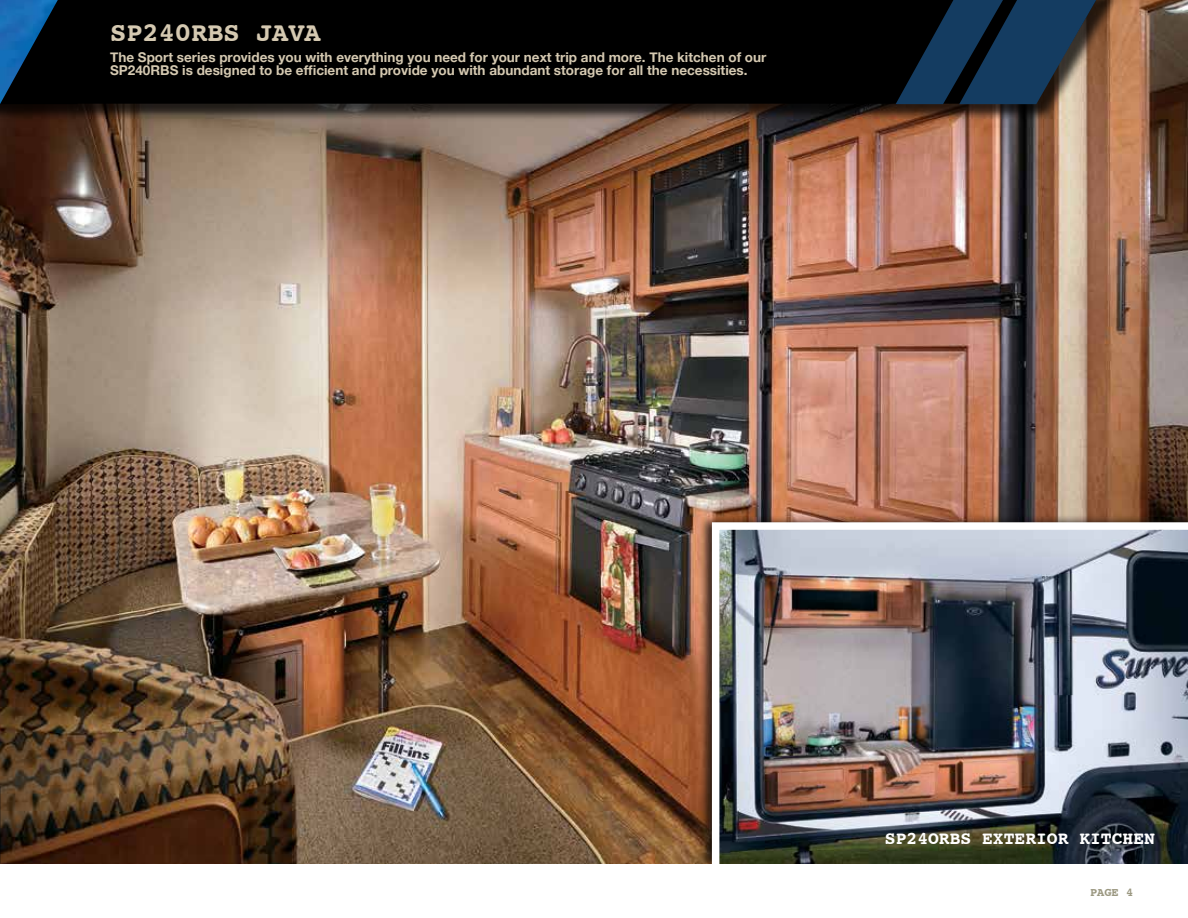
<style>
.page{position:relative;width:1188px;height:918px;background:#fff}
.page>*{position:absolute;margin:0;border:0;box-sizing:border-box;transform-origin:0 0}
.t1{font:700 27px "Courier";color:#d5c9b1}
.t2{font:700 18px "Courier";color:#fff}
.t3{font:700 13.5px/13.5px "Helvetica Neue";color:#d5c9b1}
.t4{font:700 12px "Courier";color:#9b9881}
</style>
<div class="page">
<img style="left:0;top:0;width:1188px;height:864px">
<div style="left:699px;top:514px;width:489px;height:356px;background:#000;opacity:.75"></div>
<img style="left:708px;top:519px;width:480px;height:345px">
<div style="left:0;top:864px;width:1188px;height:54px;background:#fff"></div>
<div style="left:0;top:0;width:1121px;height:122px;background:#000;opacity:.75"></div>
<div style="left:137px;top:0;width:759px;height:104px;background:#000"></div>
<svg style="left:0;top:0;width:137px;height:104px;background:#041626"></svg>
<svg style="left:896px;top:0;width:200px;height:104px;background:#1d3449"></svg>
<h1 class="t1" style="left:110px;top:11px;width:212px">SP240RBS JAVA</h1>
<p class="t3" style="left:110px;top:50px;width:658px">The Sport series provides you with everything you need for your next trip and more. The kitchen of our<br>SP240RBS is designed to be efficient and provide you with abundant storage for all the necessities.</p>
<h2 class="t2" style="left:885px;top:824px;width:272px">SP24ORBS EXTERIOR KITCHEN</h2>
<p class="t4" style="left:1090px;top:882px;width:45px">PAGE 4</p>
</div>
